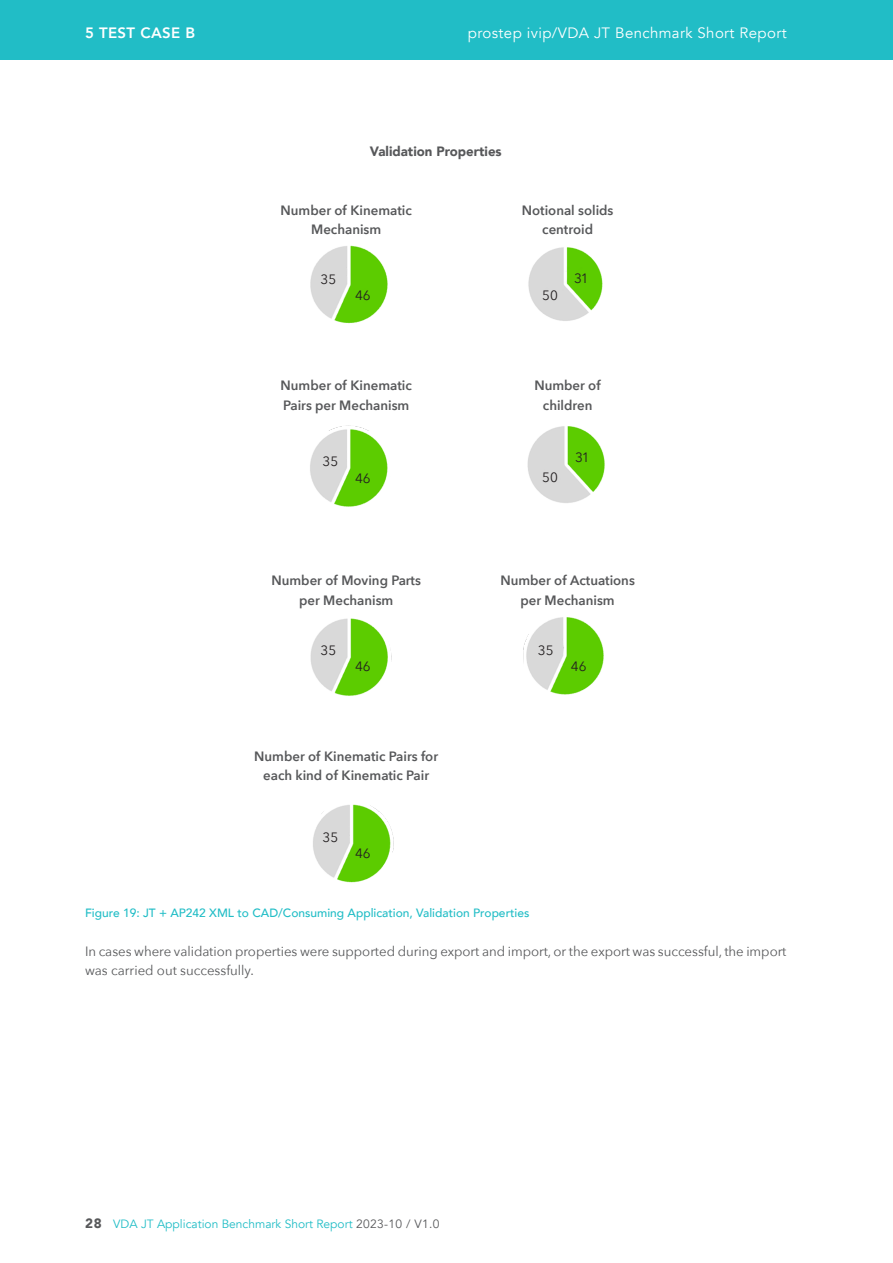
<style>
.page{position:relative;width:893px;height:1263px;background:#fff}
.page>*{position:absolute;margin:0;border:0;box-sizing:border-box;transform-origin:0 0}
.t1{font:15px "Avenir";letter-spacing:.025em;color:#fff}
.t2{font:800 15px "Avenir";letter-spacing:.025em;color:#fff}
._02_Copy{font:600 13.5px/19.5px "Avenir Next";color:#57585a;text-align:center}
._02_Copy-2{font:13.5px/19.5px "Avenir Next";color:#57585a}
.t3{font:13.5px "Avenir Next";color:#231f20}
._01_Zwischenhead{font:900 13.5px "Avenir";color:#57585a}
._03_BU{font:500 12px "Avenir";color:#21bdc6}
.t4{font:12px "Avenir";color:#21bdc6}
.s1{font-weight:900;font-size:13.5px;color:#57585a}
.s2{color:#57585a}
</style>
<div class="page">
<div style="left:0;top:0;width:893px;height:60px;background:#21bdc6"></div>
<img style="left:310px;top:245px;width:295px;height:638px">
<p class="t2" style="left:85px;top:21px;width:112px">5 TEST CASE B</p>
<p class="t1" style="left:468px;top:24px;width:320px">prostep ivip/VDA JT Benchmark Short Report</p>
<p class="_01_Zwischenhead" style="left:370px;top:140px;width:133px">Validation Properties</p>
<p class="_02_Copy" style="left:281px;top:200px;width:133px">Number of Kinematic<br>Mechanism</p>
<p class="_02_Copy" style="left:522px;top:200px;width:93px">Notional solids</p>
<p class="_02_Copy" style="left:542px;top:219px;width:52px">centroid</p>
<p class="t3" style="left:320px;top:268px;width:17px">35</p>
<p class="t3" style="left:574px;top:267px;width:16px">31</p>
<p class="t3" style="left:355px;top:283px;width:17px">46</p>
<p class="t3" style="left:542px;top:283px;width:17px">50</p>
<p class="_02_Copy" style="left:281px;top:375px;width:133px;text-align:left">Number of Kinematic<br>Pairs per Mechanism</p>
<p class="_02_Copy" style="left:534px;top:375px;width:68px">Number of</p>
<p class="_02_Copy" style="left:543px;top:395px;width:51px">children</p>
<p class="t3" style="left:323px;top:450px;width:17px">35</p>
<p class="t3" style="left:575px;top:446px;width:16px">31</p>
<p class="t3" style="left:355px;top:466px;width:17px">46</p>
<p class="t3" style="left:542px;top:465px;width:17px">50</p>
<p class="_02_Copy" style="left:271px;top:570px;width:151px">Number of Moving Parts per Mechanism</p>
<p class="t3" style="left:320px;top:639px;width:17px">35</p>
<p class="t3" style="left:355px;top:654px;width:17px">46</p>
<p class="_02_Copy" style="left:254px;top:746px;width:185px">Number of Kinematic Pairs for each kind of Kinematic Pair</p>
<p class="t3" style="left:323px;top:826px;width:17px">35</p>
<p class="t3" style="left:355px;top:842px;width:17px">46</p>
<p class="_02_Copy" style="left:500px;top:570px;width:136px">Number of Actuations per Mechanism</p>
<p class="t3" style="left:538px;top:639px;width:17px">35</p>
<p class="t3" style="left:571px;top:654px;width:17px">46</p>
<p class="_03_BU" style="left:85px;top:902px;width:446px">Figure 19: JT + AP242 XML to CAD/Consuming Application, Validation Properties</p>
<p class="_02_Copy-2" style="left:85px;top:940px;width:703px">In cases where validation properties were supported during export and import, or the export was successful, the import was carried out successfully.</p>
<p class="t4" style="left:85px;top:1216px;width:356px"><span class="s1">28</span> VDA JT Application Benchmark Short Report <span class="s2">2023-10 / V1.0</span></p>
</div>
